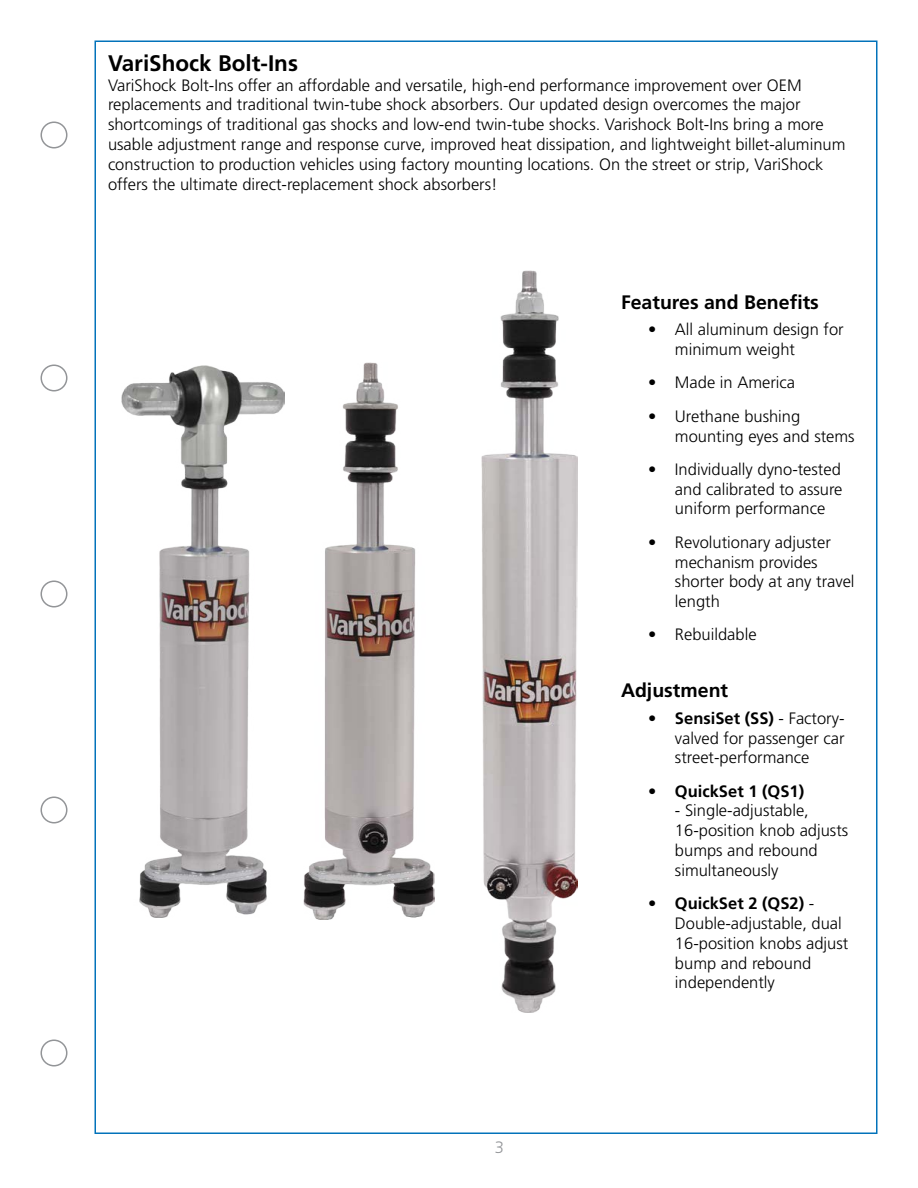
<style>
.page{position:relative;width:918px;height:1188px;background:#fff}
.page>*{position:absolute;margin:0;border:0;box-sizing:border-box;transform-origin:0 0}
.t1{font:700 22.5px "Frutiger LT Std";color:#000}
.t2{font:700 19.5px "Frutiger LT Std";color:#000}
.t3{font:300 16.5px/19.8px "Frutiger LT Std";color:#000}
.t4{font:700 16.5px "Frutiger LT Std";color:#000}
.t5{font:300 16.5px "Frutiger LT Std";color:#939598}
.s1{font-weight:700}
</style>
<div class="page">
<div style="left:40px;top:1039px;width:28px;height:27px;border:2px solid #939598;border-radius:50%"></div>
<div style="left:40px;top:364px;width:28px;height:27px;border:2px solid #939598;border-radius:50%"></div>
<div style="left:40px;top:580px;width:28px;height:27px;border:2px solid #939598;border-radius:50%"></div>
<div style="left:40px;top:796px;width:28px;height:27px;border:2px solid #939598;border-radius:50%"></div>
<div style="left:40px;top:121px;width:28px;height:27px;border:2px solid #939598;border-radius:50%"></div>
<img style="left:122px;top:365px;width:163px;height:552px">
<img style="left:304px;top:363px;width:130px;height:557px">
<img style="left:482px;top:270px;width:95px;height:742px">
<h1 class="t1" style="left:108px;top:50px;width:192px">VariShock Bolt-Ins</h1>
<p class="t3" style="left:108px;top:75px;width:739px">VariShock Bolt-Ins offer an affordable and versatile, high-end performance improvement over OEM replacements and traditional twin-tube shock absorbers. Our updated design overcomes the major shortcomings of traditional gas shocks and low-end twin-tube shocks. Varishock Bolt-Ins bring a more usable adjustment range and response curve, improved heat dissipation, and lightweight billet-aluminum construction to production vehicles using factory mounting locations. On the street or strip, VariShock offers the ultimate direct-replacement shock absorbers!</p>
<p class="t2" style="left:621px;top:291px;width:199px">Features and Benefits</p>
<p class="t3" style="left:675px;top:320px;width:170px;text-indent:-27px">• All aluminum design for minimum weight</p>
<p class="t3" style="left:648px;top:373px;width:149px">• Made in America</p>
<p class="t3" style="left:675px;top:406px;width:181px;text-indent:-27px">• Urethane bushing mounting eyes and stems</p>
<p class="t3" style="left:675px;top:460px;width:169px;text-align:justify;text-indent:-27px">• Individually dyno-tested and calibrated to assure uniform performance</p>
<p class="t3" style="left:675px;top:532px;width:181px;text-indent:-27px">• Revolutionary adjuster mechanism provides shorter body at any travel length</p>
<p class="t3" style="left:648px;top:625px;width:110px">• Rebuildable</p>
<p class="t5" style="left:495px;top:1138px;width:11px">3</p>
<p class="t2" style="left:621px;top:679px;width:109px">Adjustment</p>
<p class="t3" style="left:675px;top:708px;width:171px;text-align:justify;text-indent:-27px"><span class="s1">• SensiSet (SS)</span> - Factory&shy;valved for passenger car street-performance</p>
<p class="t4" style="left:648px;top:781px;width:158px">• QuickSet 1 (QS1)</p>
<p class="t3" style="left:675px;top:801px;width:175px">- Single-adjustable,<br>16-position knob adjusts bumps and rebound simultaneously</p>
<p class="t3" style="left:675px;top:894px;width:175px;text-indent:-27px"><span class="s1">• QuickSet 2 (QS2)</span> -<br>Double-adjustable, dual<br>16-position knobs adjust bump and rebound independently</p>
</div>
